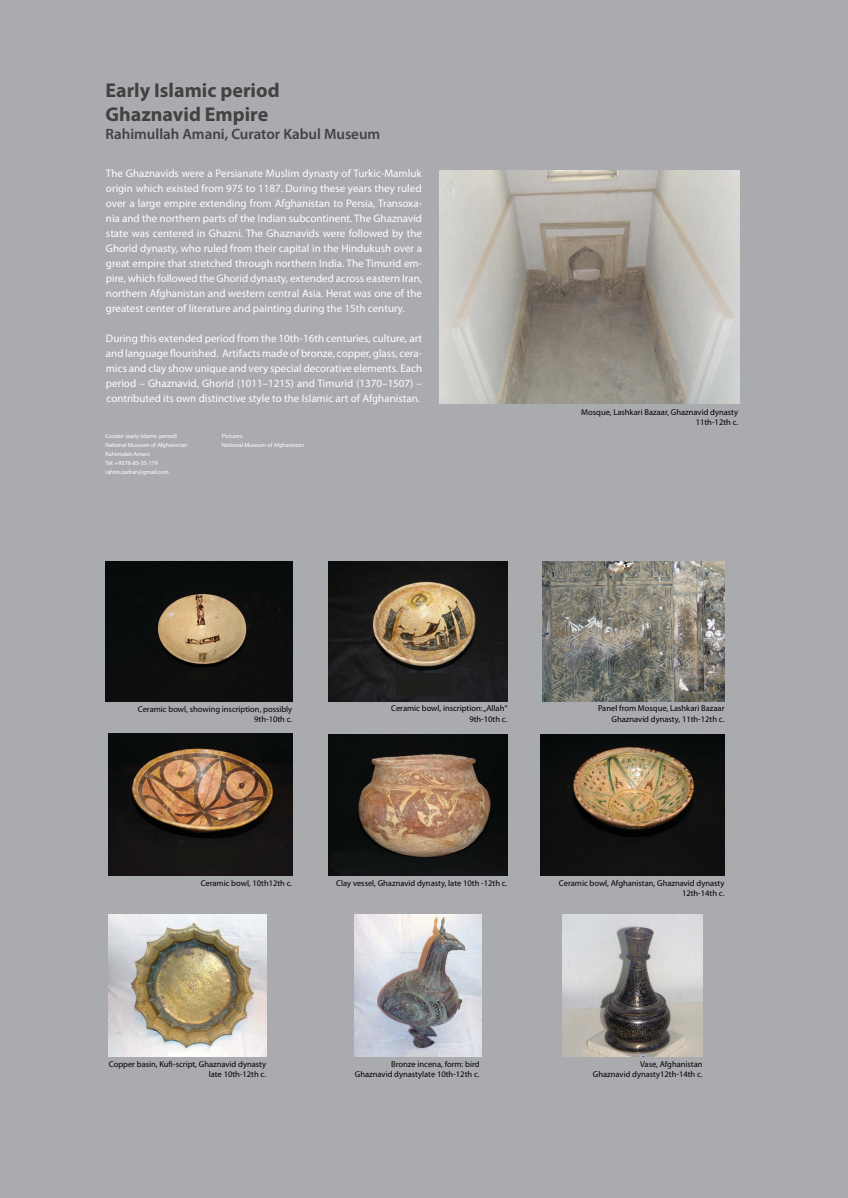
<style>
.page{position:relative;width:848px;height:1198px;background:#a9abae}
.page>*{position:absolute;margin:0;border:0;box-sizing:border-box;transform-origin:0 0}
.t1{font:700 20px/24px "Myriad Pro";color:#424243}
.t2{font:600 15px "Myriad Pro";color:#424243}
.t3{font:11px/15px "Myriad Pro";color:#fff;text-align:justify}
.t4{font:8.5px/10.2px "Myriad Pro";color:#000;text-align:right}
.t5{font:6px/9px "Myriad Pro";color:#fff}
</style>
<div class="page">
<img style="left:439px;top:171px;width:300px;height:233px">
<img style="left:355px;top:914px;width:126px;height:142px">
<img style="left:109px;top:914px;width:157px;height:142px">
<img style="left:541px;top:734px;width:183px;height:141px">
<img style="left:109px;top:734px;width:183px;height:141px">
<img style="left:328px;top:734px;width:179px;height:141px">
<img style="left:328px;top:561px;width:179px;height:140px">
<img style="left:105px;top:561px;width:187px;height:140px">
<img style="left:542px;top:561px;width:182px;height:140px">
<img style="left:562px;top:914px;width:140px;height:142px">
<h1 class="t1" style="left:105px;top:78px;width:176px">Early Islamic period<br>Ghaznavid Empire</h1>
<h2 class="t2" style="left:105px;top:125px;width:276px">Rahimullah Amani, Curator Kabul Museum</h2>
<p class="t3" style="left:106px;top:166px;width:318px">The Ghaznavids were a Persianate Muslim dynasty of Turkic-Mamluk origin which existed from 975 to 1187. During these years they ruled over a large empire extending from Afghanistan to Persia, Transoxa&shy;nia and the northern parts of the Indian subcontinent. The Ghaznavid state was centered in Ghazni. The Ghaznavids were followed by the Ghorid dynasty, who ruled from their capital in the Hindukush over a great empire that stretched through northern India. The Timurid em&shy;pire, which followed the Ghorid dynasty, extended across eastern Iran, northern Afghanistan and western central Asia. Herat was one of the greatest center of literature and painting during the 15th century.</p>
<p class="t3" style="left:106px;top:331px;width:318px">During this extended period from the 10th-16th centuries, culture, art and language flourished. Artifacts made of bronze, copper, glass, cera&shy;mics and clay show unique and very special decorative elements. Each period – Ghaznavid, Ghorid (1011–1215) and Timurid (1370–1507) – contributed its own distinctive style to the Islamic art of Afghanistan.</p>
<p class="t5" style="left:105px;top:431px;width:84px">Curator (early islamic period)<br>National Museum of Afghanistan<br>Rahimulah Amani<br>Tel: +9378-83-35-179 rahim.zadran@gmail.com</p>
<p class="t5" style="left:222px;top:431px;width:84px">Pictures:<br>National Museum of Afghanistan</p>
<p class="t4" style="left:581px;top:406px;width:158px">Mosque, Lashkari Bazaar, Ghaznavid dynasty<br>11th-12th c.</p>
<p class="t4" style="left:138px;top:704px;width:156px">Ceramic bowl, showing inscription, possibly<br>9th-10th c.</p>
<p class="t4" style="left:598px;top:703px;width:128px">Panel from Mosque, Lashkari Bazaar<br>Ghaznavid dynasty, 11th-12th c.</p>
<p class="t4" style="left:391px;top:703px;width:118px">Ceramic bowl, inscription: „Allah“<br>9th-10th c.</p>
<p class="t4" style="left:201px;top:877px;width:93px">Ceramic bowl, 10th12th c.</p>
<p class="t4" style="left:336px;top:878px;width:173px">Clay vessel, Ghaznavid dynasty, late 10th -12th c.</p>
<p class="t4" style="left:559px;top:878px;width:167px">Ceramic bowl, Afghanistan, Ghaznavid dynasty<br>12th-14th c.</p>
<p class="t4" style="left:109px;top:1058px;width:159px">Copper basin, Kufi-script, Ghaznavid dynasty late 10th-12th c.</p>
<p class="t4" style="left:355px;top:1058px;width:126px">Bronze incena, form: bird<br>Ghaznavid dynastylate 10th-12th c.</p>
<p class="t4" style="left:593px;top:1058px;width:111px">Vase, Afghanistan<br>Ghaznavid dynasty12th-14th c.</p>
</div>
